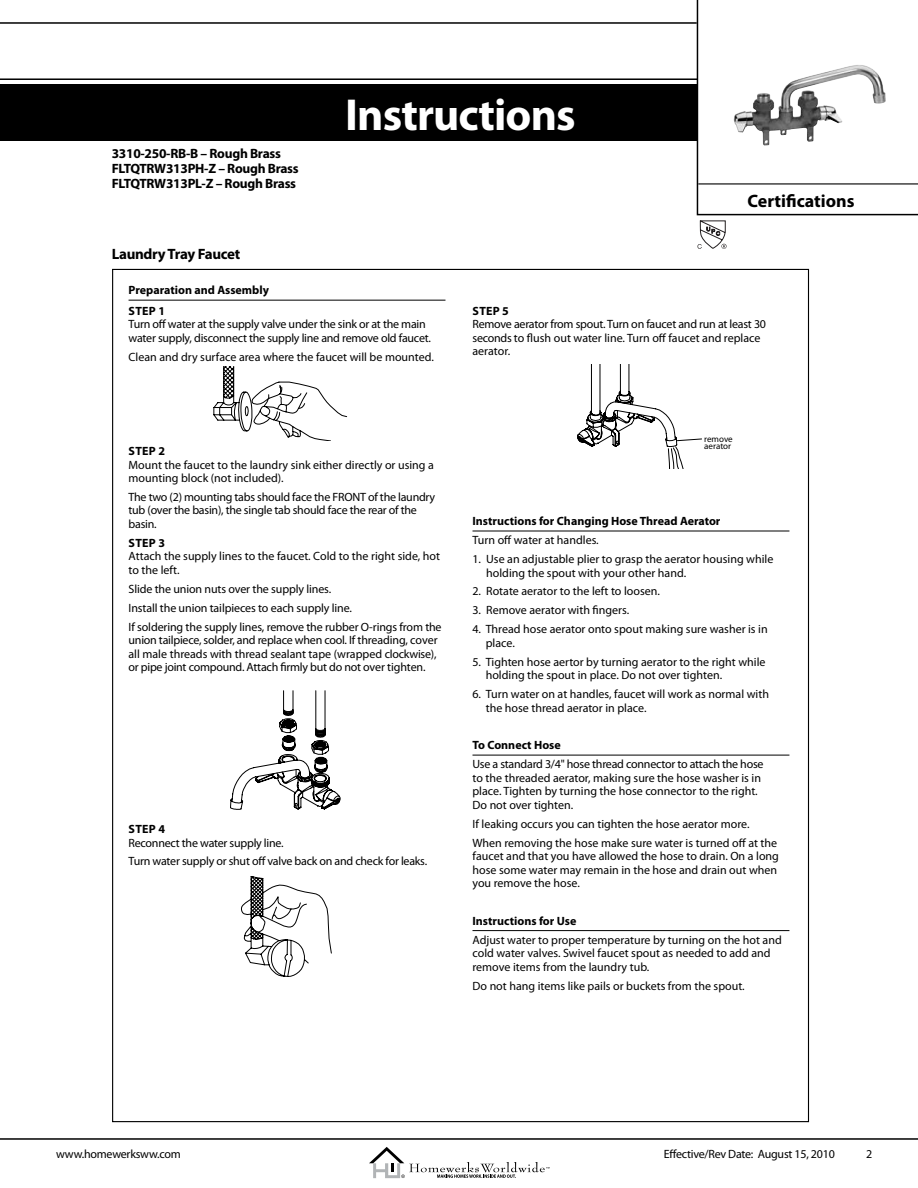
<style>
.page{position:relative;width:918px;height:1188px;background:#fff}
.page>*{position:absolute;margin:0;border:0;box-sizing:border-box;transform-origin:0 0}
.t1{font:700 45px "Myriad Pro";letter-spacing:-.02em;color:#fff}
.t2{font:700 18px "Myriad Pro";color:#000}
.t3{font:700 15px "Myriad Pro";letter-spacing:-.02em;color:#000}
.t4{font:700 13.5px/15px "Myriad Pro";letter-spacing:-.02em;color:#000}
.t5{font:12px/13.5px "Myriad Pro";color:#000}
.t6{font:12px/13.5px "Myriad Pro";letter-spacing:-.02em;color:#000}
.t7{font:700 12px/20.2px "Myriad Pro";color:#000}
.t8{font:9px/6.9px "Myriad Pro";letter-spacing:-.005em;color:#000}
</style>
<div class="page">
<hr style="left:0;top:22px;width:697px;height:2px;background:#000">
<hr style="left:0;top:78px;width:697px;height:2px;background:#000">
<svg style="left:697px;top:0;width:221px;height:215px"></svg>
<hr style="left:0;top:1138px;width:918px;height:2px;background:#000">
<svg style="left:369px;top:1147px;width:180px;height:31px"></svg>
<div style="left:0;top:85px;width:698px;height:56px;background:#000"></div>
<hr style="left:129px;top:300px;width:316px;height:1px;background:#000">
<svg style="left:213px;top:366px;width:135px;height:75px"></svg>
<svg style="left:230px;top:690px;width:111px;height:120px"></svg>
<svg style="left:241px;top:876px;width:91px;height:101px"></svg>
<hr style="left:472px;top:531px;width:317px;height:1px;background:#000">
<hr style="left:472px;top:755px;width:317px;height:1px;background:#000">
<hr style="left:472px;top:930px;width:317px;height:1px;background:#000">
<svg style="left:577px;top:365px;width:125px;height:104px"></svg>
<img style="left:733px;top:65px;width:124px;height:81px">
<hr style="left:698px;top:183px;width:220px;height:1px;background:#000">
<svg style="left:697px;top:220px;width:30px;height:29px"></svg>
<p class="t4" style="left:112px;top:146px;width:189px">3310-250-RB-B – Rough Brass<br>FLTQTRW313PH-Z – Rough Brass<br>FLTQTRW313PL-Z – Rough Brass</p>
<p class="t3" style="left:112px;top:244px;width:130px">LaundryTray Faucet</p>
<h1 class="t1" style="left:345px;top:85px;width:232px">Instructions</h1>
<h2 class="t2" style="left:747px;top:189px;width:109px">Certifications</h2>
<p class="t7" style="left:129px;top:280px;width:142px">Preparation and Assembly<br>Step 1</p>
<p class="t6" style="left:129px;top:317px;width:304px">Turn off water at the supply valve under the sink or at the main water supply, disconnect the supply line and remove old faucet.</p>
<p class="t5" style="left:129px;top:350px;width:307px">Clean and dry surface area where the faucet will be mounted.</p>
<p class="t7" style="left:129px;top:440px;width:38px">Step 2</p>
<p class="t5" style="left:129px;top:458px;width:307px">Mount the faucet to the laundry sink either directly or using a mounting block (not included).</p>
<p class="t6" style="left:129px;top:490px;width:308px">The two (2) mounting tabs should face the FRONT of the laundry tub (over the basin), the single tab should face the rear of the basin.</p>
<p class="t7" style="left:129px;top:532px;width:38px">Step 3</p>
<p class="t5" style="left:129px;top:549px;width:313px">Attach the supply lines to the faucet. Cold to the right side, hot to the left.</p>
<p class="t5" style="left:129px;top:579px;width:315px;line-height:18.9px">Slide the union nuts over the supply lines.<br>Install the union tailpieces to each supply line.<br>If soldering the supply lines, remove the rubber O-rings from the</p>
<p class="t5" style="left:129px;top:633px;width:311px;text-align:justify">union tailpiece, solder, and replace when cool. If threading, cover all male threads with thread sealant tape (wrapped clockwise), or pipe joint compound. Attach firmly but do not over tighten.</p>
<p class="t7" style="left:129px;top:818px;width:38px">Step 4</p>
<p class="t6" style="left:129px;top:833px;width:300px;line-height:18.9px">Reconnect the water supply line.<br>Turn water supply or shut off valve back on and check for leaks.</p>
<p class="t7" style="left:473px;top:300px;width:38px">Step 5</p>
<p class="t6" style="left:472px;top:317px;width:295px">Remove aerator from spout. Turn on faucet and run at least 30 seconds to flush out water line. Turn off faucet and replace aerator.</p>
<p class="t8" style="left:704px;top:435px;width:30px">remove aerator</p>
<p class="t7" style="left:472px;top:511px;width:250px">Instructions for Changing Hose Thread Aerator</p>
<p class="t5" style="left:472px;top:533px;width:128px">Turn off water at handles.</p>
<p class="t5" style="left:486px;top:552px;width:289px;text-indent:-14px">1. Use an adjustable plier to grasp the aerator housing while holding the spout with your other hand.</p>
<p class="t5" style="left:472px;top:584px;width:189px">2. Rotate aerator to the left to loosen.</p>
<p class="t5" style="left:472px;top:603px;width:158px">3. Remove aerator with fingers.</p>
<p class="t5" style="left:486px;top:622px;width:283px;text-indent:-13px">4. Thread hose aerator onto spout making sure washer is in place.</p>
<p class="t5" style="left:486px;top:655px;width:281px;text-indent:-13px">5. Tighten hose aertor by turning aerator to the right while holding the spout in place. Do not over tighten.</p>
<p class="t5" style="left:486px;top:687px;width:285px;text-indent:-13px">6. Turn water on at handles, faucet will work as normal with the hose thread aerator in place.</p>
<p class="t7" style="left:472px;top:735px;width:90px">To Connect Hose</p>
<p class="t5" style="left:472px;top:757px;width:293px">Use a standard 3/4" hose thread connector to attach the hose to the threaded aerator, making sure the hose washer is in place. Tighten by turning the hose connector to the right.<br>Do not over tighten.</p>
<p class="t5" style="left:472px;top:814px;width:306px;line-height:18.9px">If leaking occurs you can tighten the hose aerator more.<br>When removing the hose make sure water is turned off at the</p>
<p class="t5" style="left:472px;top:849px;width:308px">faucet and that you have allowed the hose to drain. On a long hose some water may remain in the hose and drain out when you remove the hose.</p>
<p class="t7" style="left:472px;top:910px;width:105px">Instructions for Use</p>
<p class="t5" style="left:472px;top:933px;width:311px">Adjust water to proper temperature by turning on the hot and cold water valves. Swivel faucet spout as needed to add and remove items from the laundry tub.</p>
<p class="t5" style="left:472px;top:979px;width:274px">Do not hang items like pails or buckets from the spout.</p>
<p class="t6" style="left:56px;top:1147px;width:126px">www.homewerksww.com</p>
<p class="t6" style="left:664px;top:1147px;width:173px">Effective/Rev Date: August 15, 2010</p>
<p class="t5" style="left:866px;top:1147px;width:8px">2</p>
</div>
